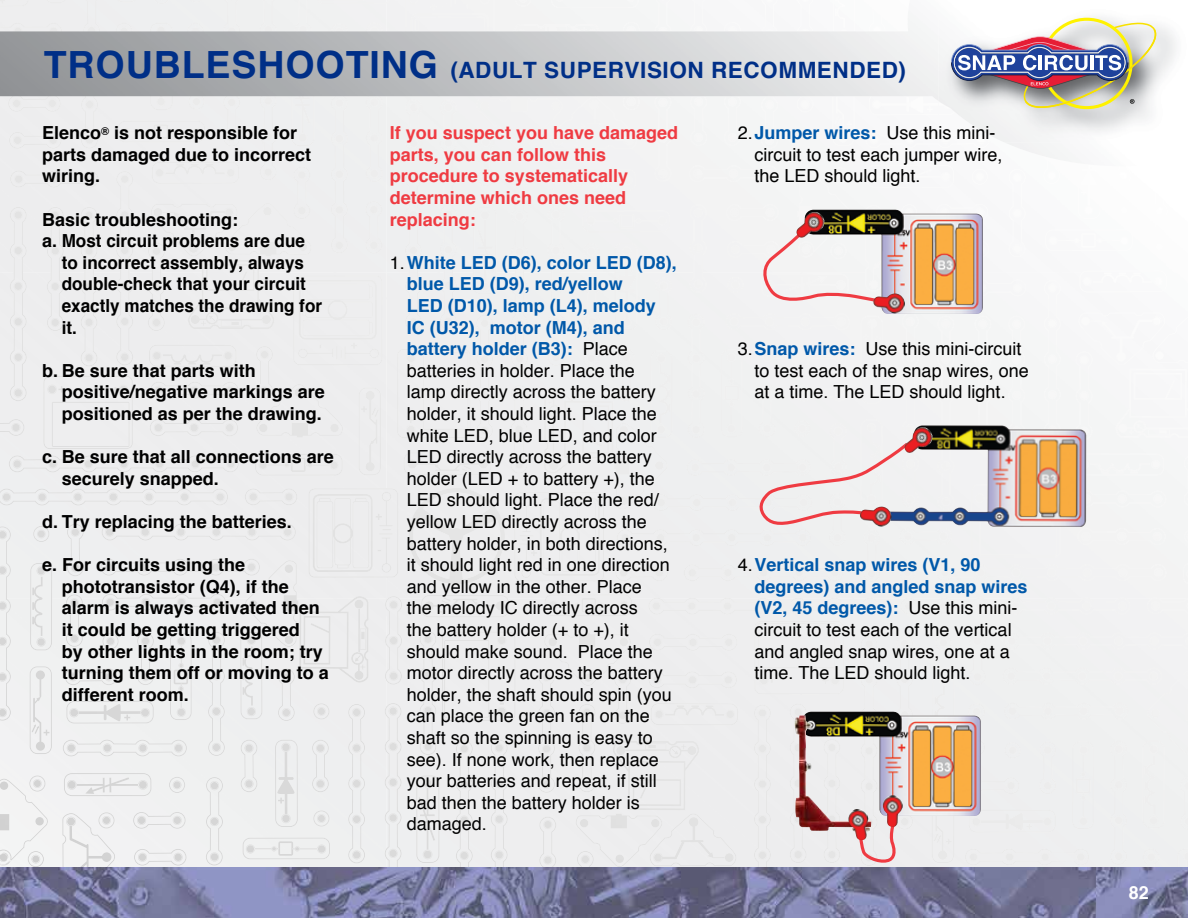
<style>
.page{position:relative;width:1188px;height:918px;background:#fff}
.page>*{position:absolute;margin:0;border:0;box-sizing:border-box;transform-origin:0 0}
.t1{font:700 22.5px "Helvetica";letter-spacing:.025em;color:#002f87}
.t2{font:18px/21.6px "Helvetica";color:#000}
.t3{font:700 18px/21.6px "Helvetica";color:#000}
.t4{font:700 18px/21.6px "Helvetica";color:#ef3b42}
.t5{font:700 18px "Helvetica";color:#000;scale:.95 1}
.t6{font:700 18px "Helvetica";color:#fff}
.s1{font-size:37.5px}
.s2{font-weight:700;color:#0058a9}
</style>
<div class="page">
<img style="left:0;top:755px;width:385px;height:112px">
<div style="left:801px;top:304px;width:387px;height:295px;background:#f3f4f4"></div>
<img style="left:801px;top:614px;width:1px;height:18px">
<img style="left:0;top:397px;width:77px;height:129px">
<div style="left:127px;top:438px;width:209px;height:88px;background:#ededee"></div>
<img style="left:75px;top:449px;width:54px;height:77px">
<img style="left:209px;top:632px;width:703px;height:197px">
<img style="left:385px;top:636px;width:473px;height:231px">
<div style="left:538px;top:635px;width:375px;height:195px;background:#ededee"></div>
<img style="left:0;top:526px;width:515px;height:229px">
<img style="left:30px;top:560px;width:268px;height:90px">
<div style="left:309px;top:484px;width:751px;height:100px;background:#eeeeef"></div>
<div style="left:902px;top:304px;width:159px;height:121px;background:#f4f5f5"></div>
<div style="left:10px;top:207px;width:694px;height:231px;background:#eeeeef"></div>
<div style="left:405px;top:289px;width:52px;height:41px;background:#eeeeef"></div>
<div style="left:331px;top:164px;width:567px;height:125px;background:#f0f1f1"></div>
<div style="left:260px;top:164px;width:411px;height:22px;background:#eff0f0"></div>
<svg style="left:951px;top:18px;width:207px;height:91px"></svg>
<img style="left:0;top:867px;width:1188px;height:51px">
<img style="left:871px;top:425px;width:216px;height:102px">
<svg style="left:758px;top:441px;width:152px;height:87px"></svg>
<img style="left:860px;top:507px;width:32px;height:20px">
<img style="left:904px;top:427px;width:29px;height:26px">
<img style="left:804px;top:210px;width:179px;height:104px">
<svg style="left:758px;top:228px;width:124px;height:76px"></svg>
<img style="left:873px;top:294px;width:32px;height:20px">
<img style="left:796px;top:212px;width:29px;height:26px">
<img style="left:802px;top:712px;width:179px;height:104px">
<img style="left:794px;top:715px;width:77px;height:117px">
<svg style="left:858px;top:815px;width:40px;height:53px;background:#e9ced1"></svg>
<img style="left:883px;top:795px;width:20px;height:32px">
<img style="left:847px;top:809px;width:22px;height:32px">
<p class="t1" style="left:44px;top:52px;width:864px"><span class="s1">TROUBLESHOOTING</span> (ADULT SUPERVISION RECOMMENDED)</p>
<p class="t3" style="left:42px;top:122px;width:271px">Elenco<sup>®</sup> is not responsible for parts damaged due to incorrect wiring.</p>
<p class="t3" style="left:42px;top:209px;width:198px">Basic troubleshooting:</p>
<p class="t3" style="left:42px;top:230px;width:264px">a. Most circuit problems are due</p>
<p class="t5" style="left:62px;top:248px;width:257px">to incorrect assembly, always</p>
<p class="t5" style="left:62px;top:270px;width:259px">double-check that your circuit</p>
<p class="t5" style="left:62px;top:291px;width:276px">exactly matches the drawing for</p>
<p class="t5" style="left:62px;top:313px;width:18px">it.</p>
<p class="t3" style="left:62px;top:360px;width:265px;text-indent:-19px">b. Be sure that parts with positive/negative markings are positioned as per the drawing.</p>
<p class="t3" style="left:62px;top:446px;width:274px;text-indent:-19px">c. Be sure that all connections are securely snapped.</p>
<p class="t3" style="left:42px;top:511px;width:251px">d. Try replacing the batteries.</p>
<p class="t3" style="left:62px;top:554px;width:269px;text-indent:-19px">e. For circuits using the phototransistor (Q4), if the alarm is always activated then it could be getting triggered<br>by other lights in the room; try turning them off or moving to a different room.</p>
<p class="t4" style="left:390px;top:122px;width:290px">If you suspect you have damaged parts, you can follow this procedure to systematically determine which ones need replacing:</p>
<p class="t2" style="left:407px;top:252px;width:272px;text-indent:-17px">1.<span class="s2">White LED (D6), color LED (D8), blue LED (D9), red/yellow<br>LED (D10), lamp (L4), melody<br>IC (U32), motor (M4), and battery holder (B3):</span> Place batteries in holder. Place the lamp directly across the battery holder, it should light. Place the white LED, blue LED, and color<br>LED directly across the battery holder (LED + to battery +), the<br>LED should light. Place the red/ yellow LED directly across the battery holder, in both directions, it should light red in one direction and yellow in the other. Place<br>the melody IC directly across<br>the battery holder (+ to +), it should make sound. Place the motor directly across the battery holder, the shaft should spin (you can place the green fan on the shaft so the spinning is easy to see). If none work, then replace your batteries and repeat, if still bad then the battery holder is damaged.</p>
<p class="t2" style="left:755px;top:123px;width:250px;text-indent:-17px">2.<span class="s2">Jumper wires:</span> Use this mini&shy;circuit to test each jumper wire, the LED should light.</p>
<p class="t2" style="left:755px;top:339px;width:276px;text-indent:-17px">3.<span class="s2">Snap wires:</span> Use this mini-circuit to test each of the snap wires, one at a time. The LED should light.</p>
<p class="t2" style="left:755px;top:555px;width:275px;text-indent:-17px">4.<span class="s2">Vertical snap wires (V1, 90 degrees) and angled snap wires (V2, 45 degrees):</span> Use this mini&shy;circuit to test each of the vertical and angled snap wires, one at a time. The LED should light.</p>
<p class="t6" style="left:1129px;top:878px;width:22px">82</p>
</div>
